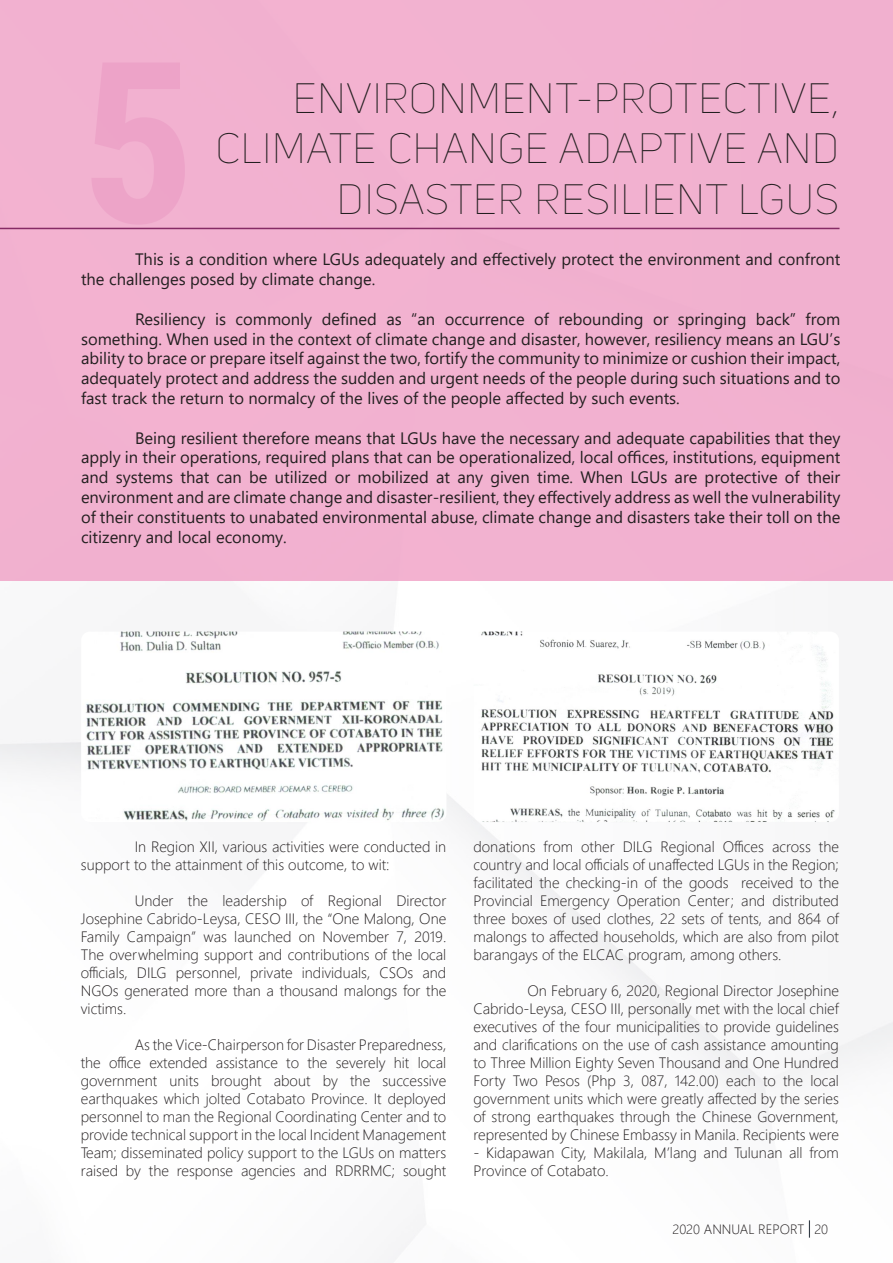
<style>
.page{position:relative;width:893px;height:1263px;background:#fff}
.page>*{position:absolute;margin:0;border:0;box-sizing:border-box;transform-origin:0 0}
.Sections{font:42px/50.4px "Uni Sans Thin CAPS";letter-spacing:.02em;color:#231f20;text-align:right}
.t1{font:16.5px/19.8px "Segoe UI";color:#231f20;text-align:justify}
.Body_10{font:300 15px/18px "Segoe UI";color:#231f20;text-align:justify}
.t2{font:300 13.5px "Segoe UI";color:#231f20}
</style>
<div class="page">
<div style="left:1px;top:0;width:892px;height:581px;background:#f2b1d0"></div>
<hr style="left:0;top:228px;width:839px;height:1px;background:#862b65">
<img style="left:81px;top:631px;width:365px;height:191px">
<img style="left:473px;top:631px;width:366px;height:191px">
<svg style="left:809px;top:1220px;width:1px;height:17px"></svg>
<p class="Sections" style="left:215px;top:74px;width:625px">ENVIRONMENT-PROTECTIVE,<br>CLIMATE CHANGE ADAPTIVE AND<br>DISASTER RESILIENT LGUS</p>
<p class="t1" style="left:81px;top:248px;width:761px;text-indent:54px">This is a condition where LGUs adequately and effectively protect the environment and confront the challenges posed by climate change.</p>
<p class="t1" style="left:81px;top:307px;width:761px;text-indent:54px">Resiliency is commonly defined as “an occurrence of rebounding or springing back” from something. When used in the context of climate change and disaster, however, resiliency means an LGU’s ability to brace or prepare itself against the two, fortify the community to minimize or cushion their impact, adequately protect and address the sudden and urgent needs of the people during such situations and to fast track the return to normalcy of the lives of the people affected by such events.</p>
<p class="t1" style="left:81px;top:426px;width:761px;text-indent:54px">Being resilient therefore means that LGUs have the necessary and adequate capabilities that they apply in their operations, required plans that can be operationalized, local offices, institutions, equipment and systems that can be utilized or mobilized at any given time. When LGUs are protective of their environment and are climate change and disaster-resilient, they effectively address as well the vulnerability of their constituents to unabated environmental abuse, climate change and disasters take their toll on the citizenry and local economy.</p>
<p class="Body_10" style="left:81px;top:836px;width:367px;text-indent:54px">In Region XII, various activities were conducted in support to the attainment of this outcome, to wit:</p>
<p class="Body_10" style="left:81px;top:890px;width:367px;text-indent:54px">Under the leadership of Regional Director Josephine Cabrido-Leysa, CESO III, the “One Malong, One Family Campaign” was launched on November 7, 2019.<br>The overwhelming support and contributions of the local officials, DILG personnel, private individuals, CSOs and NGOs generated more than a thousand malongs for the victims.</p>
<p class="Body_10" style="left:81px;top:1034px;width:367px;text-indent:54px">As the Vice-Chairperson for Disaster Preparedness, the office extended assistance to the severely hit local government units brought about by the successive earthquakes which jolted Cotabato Province. It deployed personnel to man the Regional Coordinating Center and to provide technical support in the local Incident Management Team; disseminated policy support to the LGUs on matters raised by the response agencies and RDRRMC; sought</p>
<p class="Body_10" style="left:473px;top:836px;width:367px">donations from other DILG Regional Offices across the country and local officials of unaffected LGUs in the Region; facilitated the checking-in of the goods received to the Provincial Emergency Operation Center; and distributed three boxes of used clothes, 22 sets of tents, and 864 of malongs to affected households, which are also from pilot barangays of the ELCAC program, among others.</p>
<p class="Body_10" style="left:473px;top:980px;width:367px;text-indent:54px">On February 6, 2020, Regional Director Josephine Cabrido-Leysa, CESO III, personally met with the local chief executives of the four municipalities to provide guidelines and clarifications on the use of cash assistance amounting to Three Million Eighty Seven Thousand and One Hundred Forty Two Pesos (Php 3, 087, 142.00) each to the local government units which were greatly affected by the series of strong earthquakes through the Chinese Government, represented by Chinese Embassy in Manila. Recipients were</p>
<p class="Body_10" style="left:473px;top:1142px;width:367px">- Kidapawan City, Makilala, M’lang and Tulunan all from<br>Province of Cotabato.</p>
<p class="t2" style="left:672px;top:1216px;width:157px">2020 ANNUAL REPORT 20</p>
</div>
